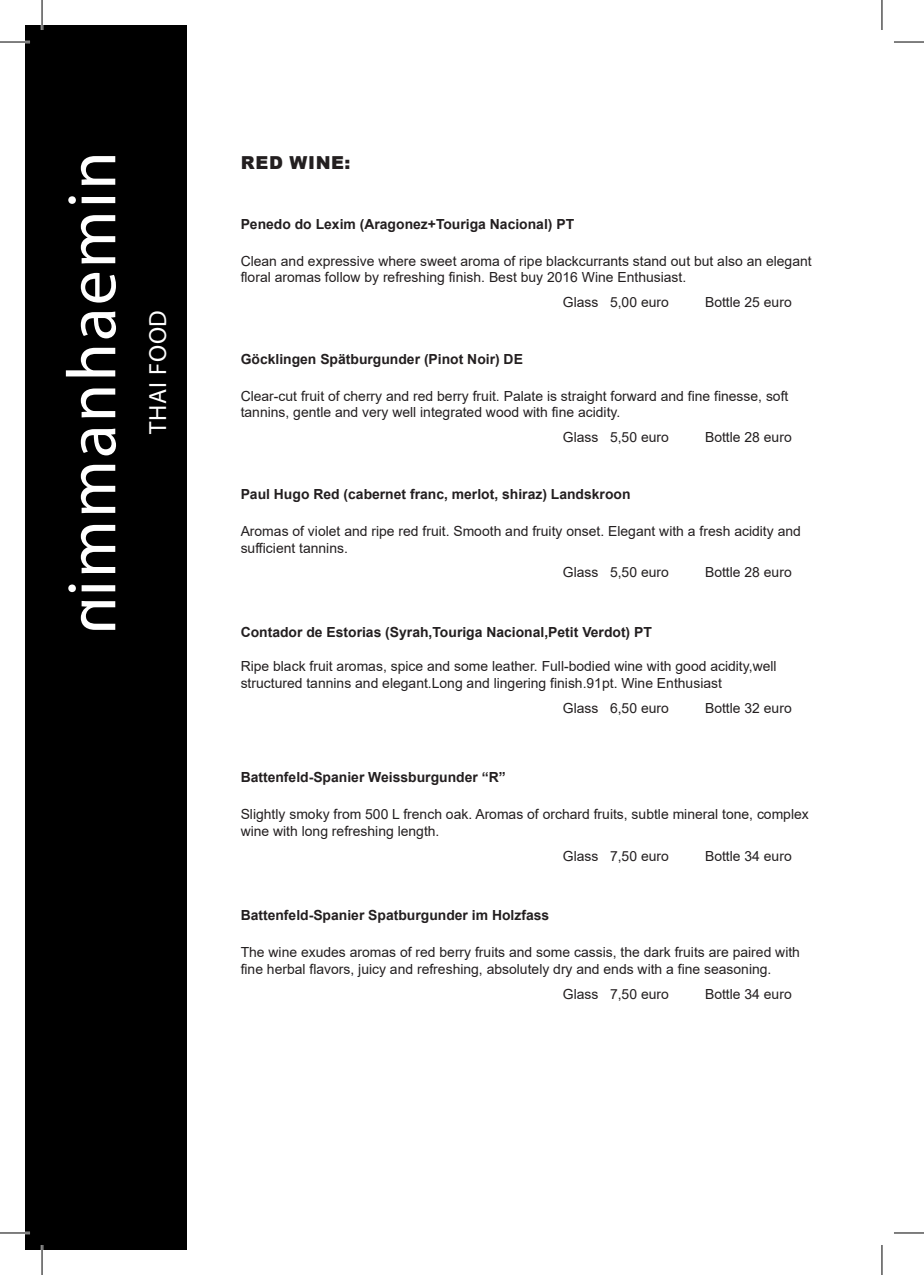
<style>
.page{position:relative;width:924px;height:1275px;background:#fff}
.page>*{position:absolute;margin:0;border:0;box-sizing:border-box;transform-origin:0 0}
.t1{font:69.6px "Myriad Pro";letter-spacing:.03em;color:#fff}
.t2{font:24.8px "Myriad Pro";letter-spacing:.03em;color:#fff}
.t3{font:900 17.8px "Arial";letter-spacing:.035em;color:#231f20}
.t4{font:14px/16.8px "Arial";color:#231f20}
.t5{font:700 14px "Arial";color:#231f20}
</style>
<div class="page">
<div style="left:25px;top:25px;width:161px;height:1225px;background:#000"></div>
<hr style="left:0;top:41px;width:30px;height:2px;background:#fff">
<hr style="left:0;top:1231px;width:30px;height:3px;background:#fff">
<hr style="left:41px;top:0;width:2px;height:30px;background:#fff">
<hr style="left:41px;top:1245px;width:2px;height:30px;background:#fff">
<hr style="left:0;top:42px;width:30px;height:1px;background:#000">
<hr style="left:893px;top:42px;width:30px;height:1px;background:#000">
<hr style="left:0;top:1232px;width:30px;height:1px;background:#000">
<hr style="left:893px;top:1232px;width:30px;height:1px;background:#000">
<hr style="left:42px;top:0;width:1px;height:30px;background:#000">
<hr style="left:42px;top:1245px;width:1px;height:30px;background:#000">
<hr style="left:881px;top:0;width:1px;height:30px;background:#000">
<hr style="left:881px;top:1245px;width:1px;height:30px;background:#000">
<h1 class="t1" style="left:49px;top:596px;width:447px;rotate:-90deg">immanhaemin</h1>
<h2 class="t2" style="left:142px;top:434px;width:125px;rotate:-90deg">THAI FOOD</h2>
<p class="t3" style="left:241px;top:150px;width:111px">RED WINE:</p>
<p class="t5" style="left:240px;top:214px;width:335px">Penedo do Lexim (Aragonez+Touriga Nacional) PT</p>
<p class="t4" style="left:240px;top:252px;width:572px">Clean and expressive where sweet aroma of ripe blackcurrants stand out but also an elegant floral aromas follow by refreshing finish. Best buy 2016 Wine Enthusiast.</p>
<p class="t4" style="left:562px;top:294px;width:107px">Glass 5,00 euro</p>
<p class="t4" style="left:704px;top:294px;width:88px">Bottle 25 euro</p>
<p class="t5" style="left:240px;top:349px;width:284px">Göcklingen Spätburgunder (Pinot Noir) DE</p>
<p class="t4" style="left:240px;top:387px;width:549px">Clear-cut fruit of cherry and red berry fruit. Palate is straight forward and fine finesse, soft tannins, gentle and very well integrated wood with fine acidity.</p>
<p class="t4" style="left:562px;top:429px;width:107px">Glass 5,50 euro</p>
<p class="t4" style="left:704px;top:429px;width:88px">Bottle 28 euro</p>
<p class="t5" style="left:240px;top:484px;width:391px">Paul Hugo Red (cabernet franc, merlot, shiraz) Landskroon</p>
<p class="t4" style="left:240px;top:522px;width:561px">Aromas of violet and ripe red fruit. Smooth and fruity onset. Elegant with a fresh acidity and sufficient tannins.</p>
<p class="t4" style="left:562px;top:564px;width:107px">Glass 5,50 euro</p>
<p class="t4" style="left:704px;top:564px;width:88px">Bottle 28 euro</p>
<p class="t5" style="left:240px;top:622px;width:412px">Contador de Estorias (Syrah,Touriga Nacional,Petit Verdot) PT</p>
<p class="t4" style="left:240px;top:657px;width:537px">Ripe black fruit aromas, spice and some leather. Full-bodied wine with good acidity,well structured tannins and elegant.Long and lingering finish.91pt. Wine Enthusiast</p>
<p class="t4" style="left:562px;top:699px;width:107px">Glass 6,50 euro</p>
<p class="t4" style="left:704px;top:699px;width:88px">Bottle 32 euro</p>
<p class="t5" style="left:240px;top:767px;width:266px">Battenfeld-Spanier Weissburgunder “R”</p>
<p class="t4" style="left:240px;top:805px;width:569px">Slightly smoky from 500 L french oak. Aromas of orchard fruits, subtle mineral tone, complex wine with long refreshing length.</p>
<p class="t4" style="left:562px;top:847px;width:107px">Glass 7,50 euro</p>
<p class="t4" style="left:704px;top:847px;width:88px">Bottle 34 euro</p>
<p class="t5" style="left:240px;top:905px;width:310px">Battenfeld-Spanier Spatburgunder im Holzfass</p>
<p class="t4" style="left:240px;top:943px;width:560px">The wine exudes aromas of red berry fruits and some cassis, the dark fruits are paired with fine herbal flavors, juicy and refreshing, absolutely dry and ends with a fine seasoning.</p>
<p class="t4" style="left:562px;top:985px;width:107px">Glass 7,50 euro</p>
<p class="t4" style="left:704px;top:985px;width:88px">Bottle 34 euro</p>
</div>
